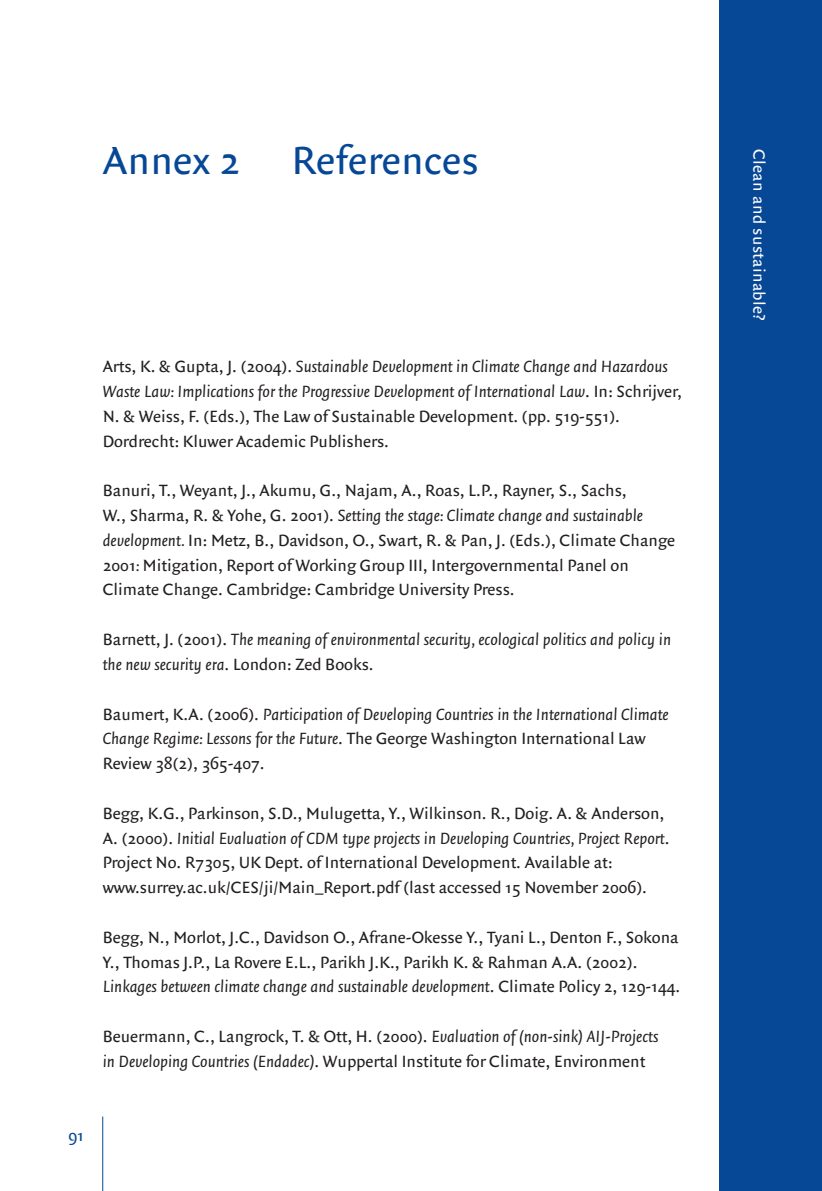
<style>
.page{position:relative;width:822px;height:1191px;background:#fff}
.page>*{position:absolute;margin:0;border:0;box-sizing:border-box;transform-origin:0 0}
.t1{font:42px "Quadraat Sans";letter-spacing:.005em;color:#074896}
.t2{font:17.5px/24.8px "Quadraat Sans";color:#231f20}
.t3{font:italic 17.5px/24.8px "Quadraat Sans";color:#231f20}
.t4{font:17.5px "Quadraat Sans";letter-spacing:.02em;color:#fff}
.t5{font:17.5px "Quadraat Sans";color:#074896}
.s1{font-style:italic}
.s2{font-style:normal}
</style>
<div class="page">
<hr style="left:102px;top:1116px;width:1px;height:75px;background:#074896">
<div style="left:719px;top:0;width:102px;height:1191px;background:#074896"></div>
<h1 class="t1" style="left:103px;top:136px;width:377px">Annex 2 References</h1>
<p class="t2" style="left:103px;top:354px;width:580px">Arts, K. &amp; Gupta, J. (2004). <span class="s1">Sustainable Development in Climate Change and Hazardous Waste Law: Implications for the Progressive Development of International Law</span>. In: Schrijver, N. &amp; Weiss, F. (Eds.), The Law of Sustainable Development. (pp. 519-551).<br>Dordrecht: Kluwer Academic Publishers.</p>
<p class="t2" style="left:103px;top:478px;width:574px">Banuri, T., Weyant, J., Akumu, G., Najam, A., Roas, L.P., Rayner, S., Sachs,<br>W., Sharma, R. &amp; Yohe, G. 2001). <span class="s1">Setting the stage: Climate change and sustainable development.</span> In: Metz, B., Davidson, O., Swart, R. &amp; Pan, J. (Eds.), Climate Change 2001<span class="s1">:</span> Mitigation, Report of Working Group III, Intergovernmental Panel on Climate Change. Cambridge: Cambridge University Press.</p>
<p class="t3" style="left:103px;top:627px;width:570px"><span class="s2">Barnett, J. (2001).</span> The meaning of environmental security, ecological politics and policy in the new security era<span class="s2">. London: Zed Books.</span></p>
<p class="t3" style="left:103px;top:702px;width:567px"><span class="s2">Baumert, K.A. (2006).</span> Participation of Developing Countries in the International Climate<br>Change Regime: Lessons for the Future<span class="s2">. The George Washington International Law<br>Review 38(2), 365-407.</span></p>
<p class="t2" style="left:103px;top:801px;width:568px">Begg, K.G., Parkinson, S.D., Mulugetta, Y., Wilkinson. R., Doig. A. &amp; Anderson, A. (2000). <span class="s1">Initial Evaluation of CDM type projects in Developing Countries, Project Report</span>.<br>Project No. R7305, UK Dept. of International Development. Available at: www.surrey.ac.uk/CES/ji/Main_Report.pdf (last accessed 15 November 2006).</p>
<p class="t2" style="left:103px;top:925px;width:579px">Begg, N., Morlot, J.C., Davidson O., Afrane-Okesse Y., Tyani L., Denton F., Sokona<br>Y., Thomas J.P., La Rovere E.L., Parikh J.K., Parikh K. &amp; Rahman A.A. (2002).<br><span class="s1">Linkages between climate change and sustainable development</span>. Climate Policy 2, 129-144.</p>
<p class="t2" style="left:103px;top:1024px;width:557px">Beuermann, C., Langrock, T. &amp; Ott, H. (2000). <span class="s1">Evaluation of (non-sink) AIJ-Projects in Developing Countries (Endadec)</span>. Wuppertal Institute for Climate, Environment</p>
<p class="t5" style="left:68px;top:1125px;width:17px">91</p>
<p class="t4" style="left:769px;top:149px;width:173px;rotate:90deg">Clean and sustainable?</p>
</div>
